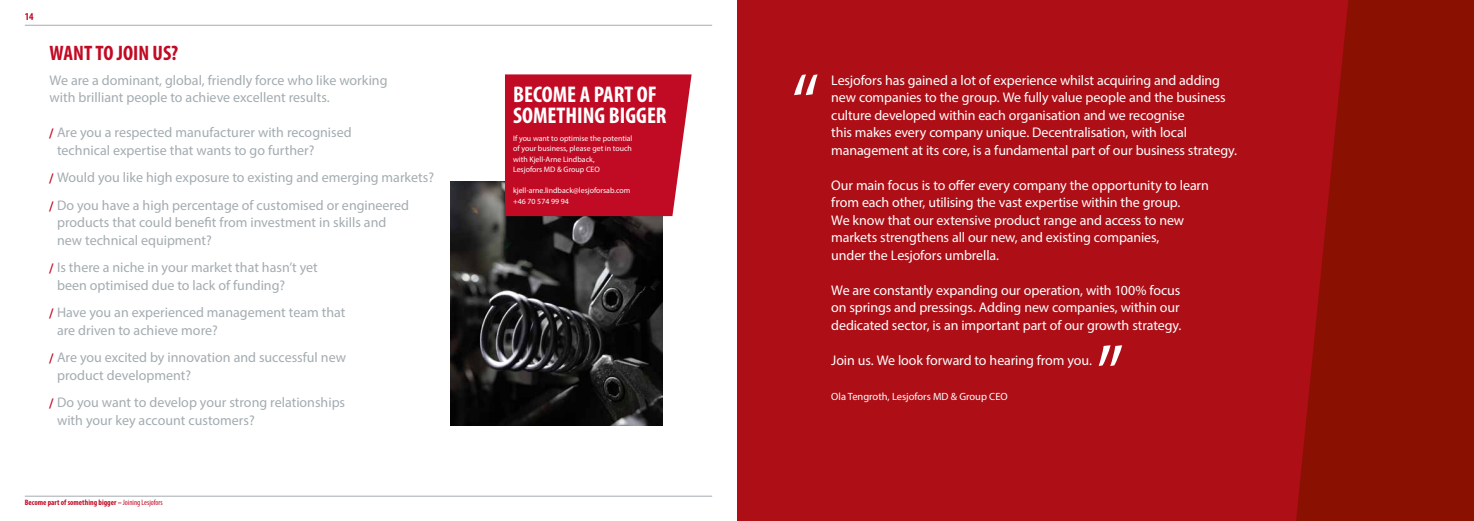
<style>
.page{position:relative;width:1474px;height:521px;background:#fff}
.page>*{position:absolute;margin:0;border:0;box-sizing:border-box;transform-origin:0 0}
.t1{font:700 condensed 22.75px/21px "Myriad Pro";color:#fff}
.t2{font:700 condensed 21px "Myriad Pro";color:#c10b25}
.t3{font:14px/17.5px "Myriad Pro";letter-spacing:-.01em;color:#fff}
.t4{font:14px/17.5px "Myriad Pro";color:#a4acb1}
.t5{font:10.5px "Myriad Pro";color:#fff}
.t6{font:700 condensed 10.5px "Myriad Pro";color:#c10b25}
.t7{font:7.88px/10.5px "Myriad Pro";color:#fff}
.t8{font:700 condensed 7.88px "Myriad Pro";color:#c10b25}
.s1{font-weight:700;font-stretch:condensed;color:#c10b25}
.s2{font-weight:400}
</style>
<div class="page">
<hr style="left:25px;top:496px;width:687px;height:1px;background:#a4acb1">
<hr style="left:25px;top:25px;width:687px;height:1px;background:#a4acb1">
<div style="left:737px;top:0;width:736px;height:521px;background:#8a1002"></div>
<div style="left:737px;top:0;width:611px;height:521px;background:#ae0e16"></div>
<svg style="left:1098px;top:345px;width:24px;height:21px"></svg>
<svg style="left:794px;top:74px;width:23px;height:21px"></svg>
<img style="left:451px;top:181px;width:212px;height:244px">
<div style="left:505px;top:74px;width:186px;height:142px;background:#c10b25"></div>
<p class="t6" style="left:25px;top:10px;width:10px">14</p>
<h2 class="t2" style="left:50px;top:40px;width:130px">WANT TO JOIN US?</h2>
<p class="t4" style="left:50px;top:71px;width:339px">We are a dominant, global, friendly force who like working with brilliant people to achieve excellent results.</p>
<p class="t4" style="left:57px;top:124px;width:296px;text-indent:-7px"><span class="s1">/</span> Are you a respected manufacturer with recognised technical expertise that wants to go further?</p>
<p class="t4" style="left:50px;top:164px;width:386px;line-height:27.4px"><span class="s1">/</span> Would you like high exposure to existing and emerging markets? <span class="s1">/</span> Do you have a high percentage of customised or engineered</p>
<p class="t4" style="left:57px;top:214px;width:331px">products that could benefit from investment in skills and new technical equipment?</p>
<p class="t4" style="left:57px;top:259px;width:262px;text-indent:-7px"><span class="s1">/</span> Is there a niche in your market that hasn’t yet been optimised due to lack of funding?</p>
<p class="t4" style="left:57px;top:303px;width:290px;text-indent:-7px"><span class="s1">/</span> Have you an experienced management team that are driven to achieve more?</p>
<p class="t4" style="left:57px;top:348px;width:290px;text-indent:-7px"><span class="s1">/</span> Are you excited by innovation and successful new product development?</p>
<p class="t4" style="left:57px;top:393px;width:289px;text-indent:-7px"><span class="s1">/</span> Do you want to develop your strong relationships with your key account customers?</p>
<p class="t8" style="left:25px;top:497px;width:139px">Become part of something bigger – <span class="s2">Joining Lesjofors</span></p>
<h1 class="t1" style="left:513px;top:83px;width:155px">BECOME A PART OF<br>SOMETHING BIGGER</h1>
<p class="t7" style="left:513px;top:133px;width:121px">If you want to optimise the potential of your business, please get in touch with Kjell-Arne Lindback,<br>Lesjofors MD &amp; Group CEO</p>
<p class="t7" style="left:513px;top:185px;width:119px">kjell-arne.lindback@lesjoforsab.com +46 70 574 99 94</p>
<p class="t3" style="left:831px;top:71px;width:407px">Lesjofors has gained a lot of experience whilst acquiring and adding new companies to the group. We fully value people and the business culture developed within each organisation and we recognise<br>this makes every company unique. Decentralisation, with local management at its core, is a fundamental part of our business strategy.</p>
<p class="t3" style="left:831px;top:176px;width:379px">Our main focus is to offer every company the opportunity to learn from each other, utilising the vast expertise within the group.<br>We know that our extensive product range and access to new markets strengthens all our new, and existing companies,<br>under the Lesjofors umbrella.</p>
<p class="t3" style="left:831px;top:281px;width:351px">We are constantly expanding our operation, with 100% focus on springs and pressings. Adding new companies, within our dedicated sector, is an important part of our growth strategy.</p>
<p class="t3" style="left:831px;top:351px;width:262px">Join us. We look forward to hearing from you.</p>
<p class="t5" style="left:831px;top:390px;width:178px">Ola Tengroth, Lesjofors MD &amp; Group CEO</p>
</div>
